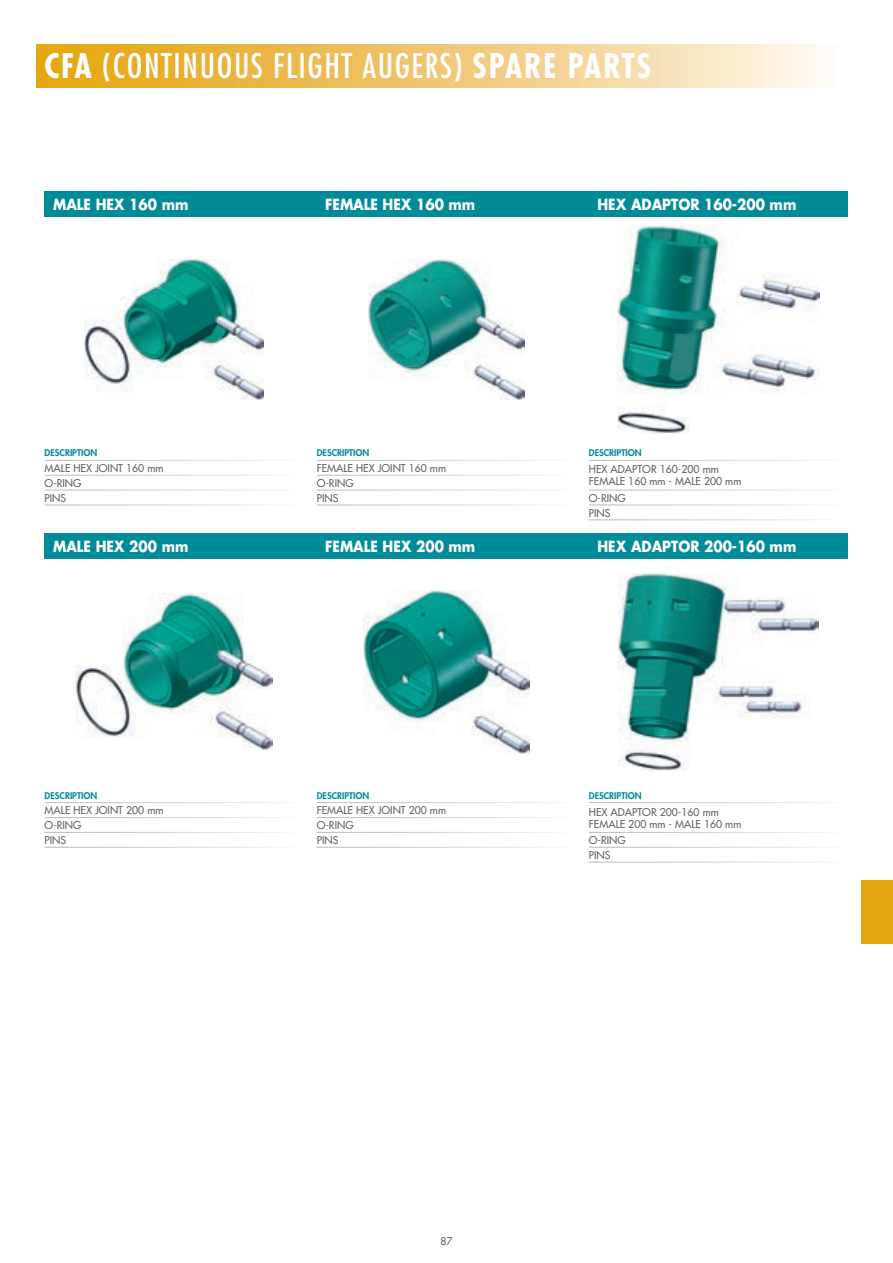
<style>
.page{position:relative;width:893px;height:1263px;background:#fff}
.page>*{position:absolute;margin:0;border:0;box-sizing:border-box;transform-origin:0 0}
.t1{font:condensed 33px "Futura";letter-spacing:.05em;color:#fff}
.t2{font:700 15px "Futura";color:#fff;scale:.9 1}
.t3{font:10.5px/14.9px "Futura";color:#636366}
.t4{font:800 9px "Futura";color:#008b98}
.s1{font-weight:700}
</style>
<div class="page">
<img style="left:85px;top:260px;width:179px;height:139px">
<img style="left:76px;top:593px;width:197px;height:157px">
<img style="left:369px;top:259px;width:155px;height:141px">
<img style="left:618px;top:225px;width:201px;height:209px">
<img style="left:363px;top:591px;width:167px;height:162px">
<img style="left:619px;top:574px;width:200px;height:196px">
<div style="left:45px;top:191px;width:803px;height:26px;background:#008b98"></div>
<div style="left:45px;top:534px;width:803px;height:25px;background:#008b98"></div>
<div style="left:861px;top:880px;width:32px;height:64px;background:#e5a710"></div>
<div style="left:36px;top:45px;width:804px;height:42px;background:linear-gradient(to right,#e49f03,#fdf4ec)"></div>
<h1 class="t1" style="left:45px;top:45px;width:608px"><span class="s1">CFA</span> (CONTINUOUS FLIGHT AUGERS) <span class="s1">SPARE PARTS</span></h1>
<h2 class="t2" style="left:53px;top:198px;width:152px">MALE HEX 160 mm</h2>
<h2 class="t2" style="left:325px;top:198px;width:168px">FEMALE HEX 160 mm</h2>
<h2 class="t2" style="left:597px;top:198px;width:222px">HEX ADAPTOR 160-200 mm</h2>
<p class="t4" style="left:45px;top:448px;width:54px">DESCRIPTION</p>
<p class="t3" style="left:45px;top:461px;width:120px">MALE HEX JOINT 160 mm<br>O-RING<br>PINS</p>
<p class="t4" style="left:317px;top:448px;width:54px">DESCRIPTION</p>
<p class="t3" style="left:317px;top:461px;width:131px">FEMALE HEX JOINT 160 mm<br>O-RING<br>PINS</p>
<p class="t4" style="left:589px;top:448px;width:54px">DESCRIPTION</p>
<p class="t3" style="left:589px;top:464px;width:154px;line-height:12px">HEX ADAPTOR 160-200 mm<br>FEMALE 160 mm - MALE 200 mm</p>
<p class="t3" style="left:589px;top:491px;width:38px">O-RING<br>PINS</p>
<h2 class="t2" style="left:53px;top:540px;width:152px">MALE HEX 200 mm</h2>
<h2 class="t2" style="left:325px;top:540px;width:168px">FEMALE HEX 200 mm</h2>
<h2 class="t2" style="left:597px;top:540px;width:222px">HEX ADAPTOR 200-160 mm</h2>
<p class="t4" style="left:45px;top:791px;width:54px">DESCRIPTION</p>
<p class="t3" style="left:45px;top:804px;width:120px">MALE HEX JOINT 200 mm<br>O-RING<br>PINS</p>
<p class="t4" style="left:317px;top:791px;width:54px">DESCRIPTION</p>
<p class="t3" style="left:317px;top:804px;width:131px">FEMALE HEX JOINT 200 mm<br>O-RING<br>PINS</p>
<p class="t4" style="left:589px;top:791px;width:54px">DESCRIPTION</p>
<p class="t3" style="left:589px;top:806px;width:154px;line-height:12px">HEX ADAPTOR 200-160 mm<br>FEMALE 200 mm - MALE 160 mm</p>
<p class="t3" style="left:589px;top:833px;width:38px">O-RING<br>PINS</p>
<p class="t3" style="left:440px;top:1234px;width:14px">87</p>
</div>
